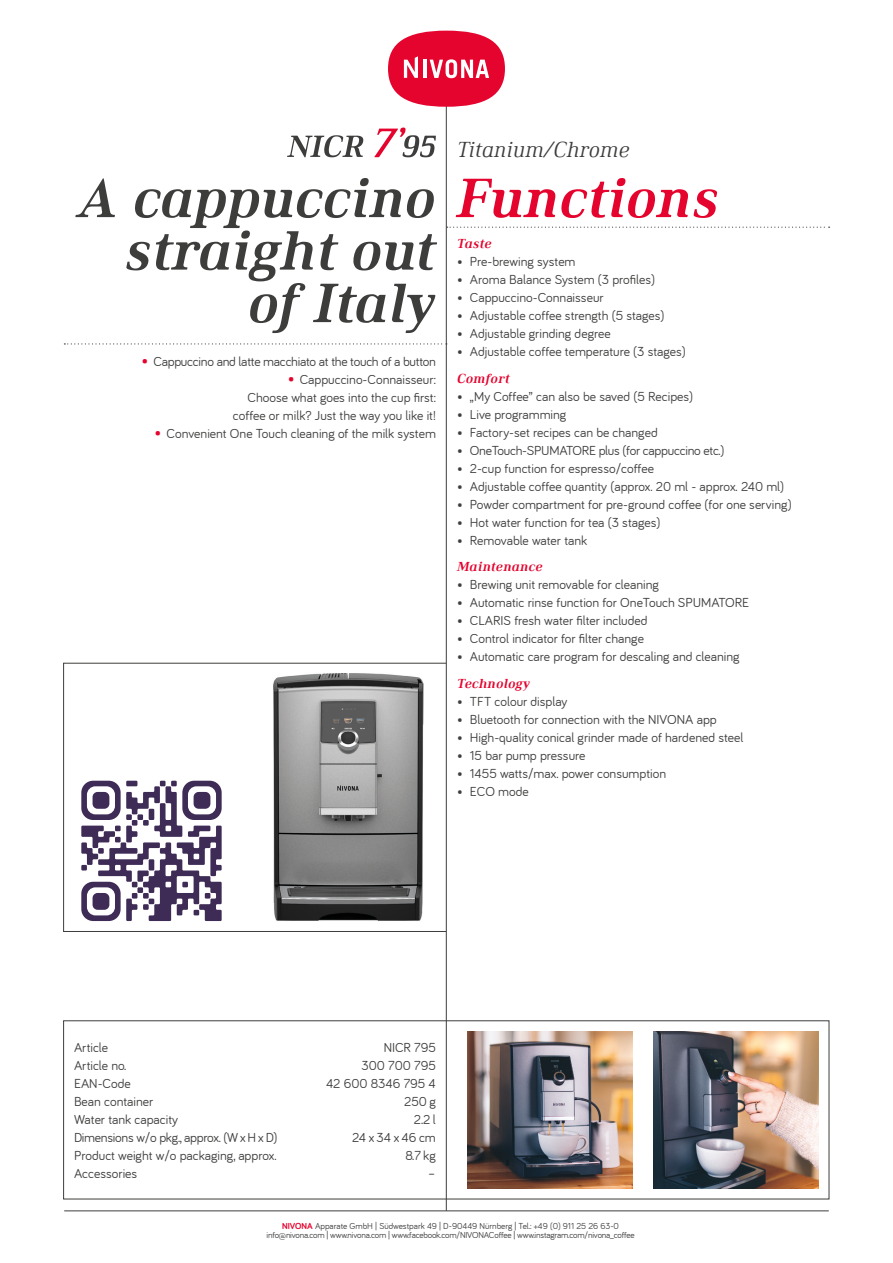
<style>
.page{position:relative;width:893px;height:1263px;background:#fff}
.page>*{position:absolute;margin:0;border:0;box-sizing:border-box;transform-origin:0 0}
.t1{font:italic 700 57px/52.5px "Ethos";color:#3d3d3c;text-align:right}
.t2{font:italic 300 22.5px "Ethos";color:#3d3d3c}
.t3{font:13.5px/18px "Bariol";color:#3d3d3c;text-align:right}
.t4{font:13.5px "Bariol";letter-spacing:-.02em;color:#3d3d3c}
.t5{font:italic 700 13.5px "Ethos";letter-spacing:.02em;color:#e4042e}
.t6{font:9px/9px "Bariol";letter-spacing:-.02em;color:#3d3d3c;text-align:center}
.s1{color:#e4042e}
.s2{font-size:16.5px;color:#e4042e}
.s3{font-weight:700;color:#e4042e}
</style>
<div class="page">
<img style="left:273px;top:673px;width:150px;height:248px">
<img style="left:468px;top:1031px;width:164px;height:157px">
<img style="left:654px;top:1031px;width:165px;height:157px">
<hr style="left:65px;top:1210px;width:763px;height:1px;background:#3d3d3c">
<div style="left:63px;top:663px;width:383px;height:269px;border:1px solid #3d3d3c"></div>
<div style="left:63px;top:1020px;width:766px;height:179px;border:1px solid #3d3d3c"></div>
<svg style="left:447px;top:227px;width:383px;height:1px"></svg>
<svg style="left:374px;top:128px;width:62px;height:29px"></svg>
<svg style="left:287px;top:135px;width:76px;height:22px"></svg>
<svg style="left:81px;top:781px;width:141px;height:140px"></svg>
<svg style="left:64px;top:343px;width:382px;height:1px"></svg>
<hr style="left:446px;top:96px;width:1px;height:1114px;background:#3d3d3c">
<div style="left:388px;top:31px;width:117px;height:76px;background:#e4042e;border-radius:50%"></div>
<svg style="left:404px;top:56px;width:14px;height:22px"></svg>
<hr style="left:423px;top:60px;width:3px;height:18px;background:#fff">
<svg style="left:430px;top:59px;width:59px;height:19px"></svg>
<h2 class="t2" style="left:457px;top:137px;width:174px">Titanium/Chrome</h2>
<h1 class="t1" style="left:78px;top:172px;width:643px">A cappuccino <span class="s1">Functions</span></h1>
<p class="t5" style="left:457px;top:236px;width:36px">Taste</p>
<p class="t3" style="left:457px;top:253px;width:120px">• Pre-brewing system</p>
<p class="t3" style="left:457px;top:271px;width:200px">• Aroma Balance System (3 profiles)</p>
<p class="t3" style="left:457px;top:289px;width:148px">• Cappuccino-Connaisseur</p>
<p class="t3" style="left:457px;top:307px;width:209px">• Adjustable coffee strength (5 stages)</p>
<p class="t3" style="left:457px;top:325px;width:155px">• Adjustable grinding degree</p>
<p class="t3" style="left:457px;top:343px;width:230px">• Adjustable coffee temperature (3 stages)</p>
<p class="t5" style="left:457px;top:370px;width:54px">Comfort</p>
<p class="t3" style="left:457px;top:387px;width:238px">• „My Coffee” can also be saved (5 Recipes)</p>
<p class="t3" style="left:457px;top:405px;width:111px">• Live programming</p>
<p class="t3" style="left:457px;top:423px;width:202px">• Factory-set recipes can be changed</p>
<p class="t4" style="left:457px;top:443px;width:269px">• OneTouch-SPUMATORE plus (for cappuccino etc.)</p>
<p class="t3" style="left:457px;top:459px;width:198px">• 2-cup function for espresso/coffee</p>
<p class="t3" style="left:457px;top:477px;width:329px">• Adjustable coffee quantity (approx. 20 ml - approx. 240 ml)</p>
<p class="t3" style="left:457px;top:495px;width:336px">• Powder compartment for pre-ground coffee (for one serving)</p>
<p class="t3" style="left:457px;top:513px;width:205px">• Hot water function for tea (3 stages)</p>
<p class="t3" style="left:457px;top:531px;width:132px">• Removable water tank</p>
<p class="t5" style="left:457px;top:559px;width:87px">Maintenance</p>
<p class="t3" style="left:457px;top:576px;width:203px">• Brewing unit removable for cleaning</p>
<p class="t3" style="left:457px;top:594px;width:294px">• Automatic rinse function for OneTouch SPUMATORE</p>
<p class="t3" style="left:457px;top:612px;width:192px">• CLARIS fresh water filter included</p>
<p class="t3" style="left:457px;top:630px;width:188px">• Control indicator for filter change</p>
<p class="t3" style="left:457px;top:648px;width:284px">• Automatic care program for descaling and cleaning</p>
<p class="t5" style="left:457px;top:675px;width:75px">Technology</p>
<p class="t3" style="left:457px;top:692px;width:112px">• TFT colour display</p>
<p class="t3" style="left:457px;top:710px;width:261px">• Bluetooth for connection with the NIVONA app</p>
<p class="t3" style="left:457px;top:728px;width:288px">• High-quality conical grinder made of hardened steel</p>
<p class="t3" style="left:457px;top:746px;width:130px">• 15 bar pump pressure</p>
<p class="t3" style="left:457px;top:764px;width:211px">• 1455 watts/max. power consumption</p>
<p class="t3" style="left:457px;top:782px;width:73px">• ECO mode</p>
<h1 class="t1" style="left:125px;top:224px;width:312px">straight out of Italy</h1>
<p class="t4" style="left:142px;top:354px;width:296px"><span class="s2">•</span> Cappuccino and latte macchiato at the touch of a button</p>
<p class="t3" style="left:233px;top:370px;width:204px"><span class="s2">•</span> Cappuccino-Connaisseur:<br>Choose what goes into the cup first: coffee or milk? Just the way you like it!</p>
<p class="t3" style="left:155px;top:424px;width:283px"><span class="s2">•</span> Convenient One Touch cleaning of the milk system</p>
<p class="t3" style="left:74px;top:1039px;width:36px">Article</p>
<p class="t3" style="left:384px;top:1039px;width:54px">NICR 795</p>
<p class="t3" style="left:74px;top:1057px;width:54px">Article no.</p>
<p class="t3" style="left:361px;top:1057px;width:76px">300 700 795</p>
<p class="t3" style="left:74px;top:1075px;width:58px">EAN-Code</p>
<p class="t3" style="left:326px;top:1075px;width:111px">42 600 8346 795 4</p>
<p class="t3" style="left:74px;top:1093px;width:81px">Bean container</p>
<p class="t3" style="left:404px;top:1093px;width:33px">250 g</p>
<p class="t3" style="left:74px;top:1111px;width:106px">Water tank capacity</p>
<p class="t3" style="left:414px;top:1111px;width:23px">2.2 l</p>
<p class="t4" style="left:74px;top:1130px;width:205px">Dimensions w/o pkg., approx. (W x H x D)</p>
<p class="t3" style="left:352px;top:1129px;width:85px">24 x 34 x 46 cm</p>
<p class="t3" style="left:74px;top:1147px;width:204px">Product weight w/o packaging, approx.</p>
<p class="t3" style="left:405px;top:1147px;width:32px">8.7 kg</p>
<p class="t3" style="left:74px;top:1165px;width:65px">Accessories</p>
<p class="t3" style="left:428px;top:1165px;width:9px">–</p>
<p class="t6" style="left:266px;top:1221px;width:370px"><span class="s3">NIVONA</span> Apparate GmbH | Südwestpark 49 | D-90449 Nürnberg | Tel.: +49 (0) 911 25 26 63-0 info@nivona.com | www.nivona.com | www.facebook.com/NIVONACoffee | www.instagram.com/nivona_coffee</p>
</div>
